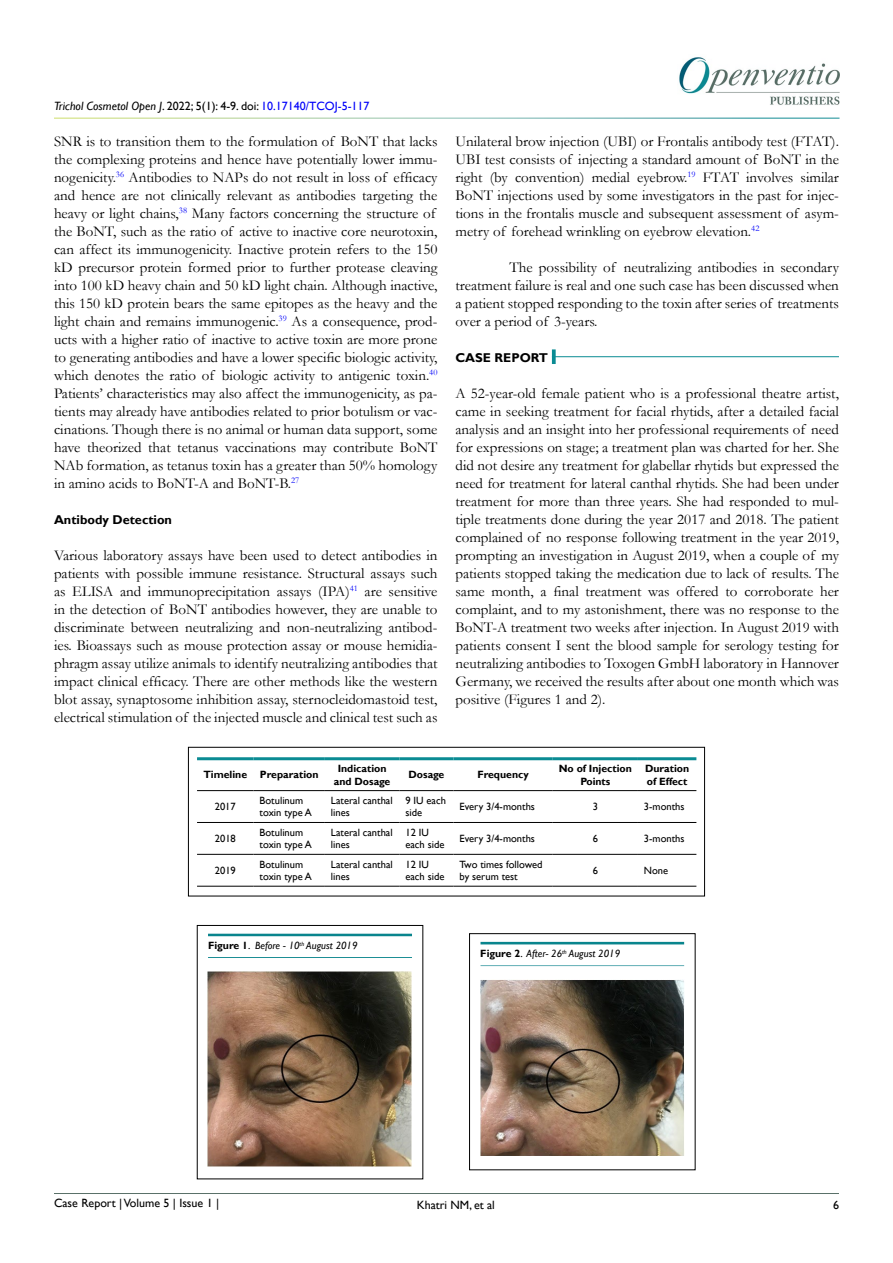
<style>
.page{position:relative;width:893px;height:1263px;background:#fff}
.page>*{position:absolute;margin:0;border:0;box-sizing:border-box;transform-origin:0 0}
.t1{font:15px/18px "Garamond";color:#000;text-align:justify}
.t2{font:700 12.75px "Gill Sans";color:#000}
.t3{font:italic 12px "Gill Sans";color:#000101}
.t4{font:12px "Gill Sans";color:#000}
.t5{font:10.5px/12.6px "Gill Sans";color:#000}
.t6{font:700 10.5px/12.6px "Gill Sans";color:#000;text-align:center}
.t7{font:italic 10.5px "Gill Sans";color:#000}
.s1{font-style:normal}
.s2{font-style:normal;color:#0000fa}
.s3{font-weight:700;font-style:normal}
</style>
<div class="page">
<img style="left:679px;top:57px;width:160px;height:48px">
<hr style="left:54px;top:1193px;width:785px;height:1px;background:#597068">
<hr style="left:552px;top:356px;width:287px;height:1px;background:#0a8b93">
<svg style="left:552px;top:349px;width:4px;height:15px"></svg>
<hr style="left:197px;top:790px;width:57px;height:1px;background:#000">
<hr style="left:254px;top:790px;width:71px;height:1px;background:#000">
<hr style="left:325px;top:790px;width:74px;height:1px;background:#000">
<hr style="left:399px;top:790px;width:54px;height:1px;background:#000">
<hr style="left:453px;top:790px;width:100px;height:1px;background:#000">
<hr style="left:553px;top:790px;width:85px;height:1px;background:#000">
<hr style="left:638px;top:790px;width:58px;height:1px;background:#000">
<hr style="left:197px;top:822px;width:57px;height:1px;background:#000">
<hr style="left:254px;top:822px;width:71px;height:1px;background:#000">
<hr style="left:325px;top:822px;width:74px;height:1px;background:#000">
<hr style="left:399px;top:822px;width:54px;height:1px;background:#000">
<hr style="left:453px;top:822px;width:100px;height:1px;background:#000">
<hr style="left:553px;top:822px;width:85px;height:1px;background:#000">
<hr style="left:638px;top:822px;width:58px;height:1px;background:#000">
<hr style="left:197px;top:854px;width:57px;height:1px;background:#000">
<hr style="left:254px;top:854px;width:71px;height:1px;background:#000">
<hr style="left:325px;top:854px;width:74px;height:1px;background:#000">
<hr style="left:399px;top:854px;width:54px;height:1px;background:#000">
<hr style="left:453px;top:854px;width:100px;height:1px;background:#000">
<hr style="left:553px;top:854px;width:85px;height:1px;background:#000">
<hr style="left:638px;top:854px;width:58px;height:1px;background:#000">
<hr style="left:197px;top:886px;width:57px;height:1px;background:#000">
<hr style="left:254px;top:886px;width:71px;height:1px;background:#000">
<hr style="left:325px;top:886px;width:74px;height:1px;background:#000">
<hr style="left:399px;top:886px;width:54px;height:1px;background:#000">
<hr style="left:453px;top:886px;width:100px;height:1px;background:#000">
<hr style="left:553px;top:886px;width:85px;height:1px;background:#000">
<hr style="left:638px;top:886px;width:58px;height:1px;background:#000">
<hr style="left:197px;top:757px;width:57px;height:3px;background:#0a8b93">
<hr style="left:254px;top:757px;width:71px;height:3px;background:#0a8b93">
<hr style="left:325px;top:757px;width:74px;height:3px;background:#0a8b93">
<hr style="left:399px;top:757px;width:54px;height:3px;background:#0a8b93">
<hr style="left:453px;top:757px;width:100px;height:3px;background:#0a8b93">
<hr style="left:553px;top:757px;width:85px;height:3px;background:#0a8b93">
<hr style="left:638px;top:757px;width:58px;height:3px;background:#0a8b93">
<div style="left:188px;top:747px;width:517px;height:149px;border:1px solid #000"></div>
<img style="left:208px;top:972px;width:204px;height:195px">
<div style="left:195px;top:922px;width:231px;height:15px;background:#f6f1f3;opacity:.75"></div>
<img style="left:480px;top:980px;width:204px;height:176px">
<div style="left:468px;top:930px;width:230px;height:15px;background:#f6f1f3;opacity:.75"></div>
<div style="left:469px;top:933px;width:226px;height:237px;border:1px solid #000"></div>
<p class="t3" style="left:54px;top:99px;width:317px">Trichol Cosmetol Open J<span class="s1">. 2022; 5(1): 4-9. doi:</span> <span class="s2">10.17140/TCOJ-5-117</span></p>
<p class="t1" style="left:54px;top:131px;width:385px;text-align:left">SNR is to transition them to the formulation of BoNT that lacks the complexing proteins and hence have potentially lower immu&shy;nogenicity.<sup>36</sup> Antibodies to NAPs do not result in loss of efficacy and hence are not clinically relevant as antibodies targeting the heavy or light chains,<sup>38</sup> Many factors concerning the structure of the BoNT, such as the ratio of active to inactive core neurotoxin, can affect its immunogenicity. Inactive protein refers to the 150 kD precursor protein formed prior to further protease cleaving into 100 kD heavy chain and 50 kD light chain. Although inactive, this 150 kD protein bears the same epitopes as the heavy and the light chain and remains immunogenic.<sup>39</sup> As a consequence, prod&shy;ucts with a higher ratio of inactive to active toxin are more prone to generating antibodies and have a lower specific biologic activity, which denotes the ratio of biologic activity to antigenic toxin.<sup>40<br></sup>Patients’ characteristics may also affect the immunogenicity, as pa&shy;tients may already have antibodies related to prior botulism or vac&shy;cinations. Though there is no animal or human data support, some have theorized that tetanus vaccinations may contribute BoNT NAb formation, as tetanus toxin has a greater than 50% homology in amino acids to BoNT-A and BoNT-B.<sup>27</sup></p>
<p class="t2" style="left:54px;top:512px;width:120px">Antibody Detection</p>
<p class="t1" style="left:54px;top:545px;width:385px">Various laboratory assays have been used to detect antibodies in patients with possible immune resistance. Structural assays such as ELISA and immunoprecipitation assays (IPA)<sup>41</sup> are sensitive in the detection of BoNT antibodies however, they are unable to discriminate between neutralizing and non-neutralizing antibod&shy;ies. Bioassays such as mouse protection assay or mouse hemidia&shy;phragm assay utilize animals to identify neutralizing antibodies that impact clinical efficacy. There are other methods like the western blot assay, synaptosome inhibition assay, sternocleidomastoid test, electrical stimulation of the injected muscle and clinical test such as</p>
<p class="t1" style="left:455px;top:131px;width:385px">Unilateral brow injection (UBI) or Frontalis antibody test (FTAT).<br>UBI test consists of injecting a standard amount of BoNT in the right (by convention) medial eyebrow.<sup>19</sup> FTAT involves similar BoNT injections used by some investigators in the past for injec&shy;tions in the frontalis muscle and subsequent assessment of asym&shy;metry of forehead wrinkling on eyebrow elevation.<sup>42</sup></p>
<p class="t1" style="left:455px;top:257px;width:385px;text-indent:54px">The possibility of neutralizing antibodies in secondary treatment failure is real and one such case has been discussed when a patient stopped responding to the toxin after series of treatments over a period of 3-years.</p>
<p class="t2" style="left:455px;top:350px;width:94px">CASE REPORT</p>
<p class="t1" style="left:455px;top:383px;width:385px">A 52-year-old female patient who is a professional theatre artist, came in seeking treatment for facial rhytids, after a detailed facial analysis and an insight into her professional requirements of need for expressions on stage; a treatment plan was charted for her. She did not desire any treatment for glabellar rhytids but expressed the need for treatment for lateral canthal rhytids. She had been under treatment for more than three years. She had responded to mul&shy;tiple treatments done during the year 2017 and 2018. The patient complained of no response following treatment in the year 2019, prompting an investigation in August 2019, when a couple of my patients stopped taking the medication due to lack of results. The same month, a final treatment was offered to corroborate her complaint, and to my astonishment, there was no response to the BoNT-A treatment two weeks after injection. In August 2019 with patients consent I sent the blood sample for serology testing for neutralizing antibodies to Toxogen GmbH laboratory in Hannover Germany, we received the results after about one month which was positive (Figures 1 and 2).</p>
<p class="t6" style="left:203px;top:769px;width:117px">Timeline Preparation</p>
<p class="t6" style="left:334px;top:762px;width:58px">Indication and Dosage</p>
<p class="t6" style="left:408px;top:769px;width:37px">Dosage</p>
<p class="t6" style="left:478px;top:769px;width:53px">Frequency</p>
<p class="t6" style="left:559px;top:762px;width:75px">No of Injection<br>Points</p>
<p class="t6" style="left:645px;top:762px;width:46px;text-align:left">Duration of Effect</p>
<p class="t5" style="left:215px;top:800px;width:22px">2017</p>
<p class="t5" style="left:260px;top:794px;width:54px">Botulinum toxin type A</p>
<p class="t5" style="left:331px;top:794px;width:63px">Lateral canthal lines</p>
<p class="t5" style="left:405px;top:794px;width:42px">9 IU each side</p>
<p class="t5" style="left:459px;top:800px;width:77px">Every 3/4-months</p>
<p class="t5" style="left:593px;top:800px;width:7px">3</p>
<p class="t5" style="left:644px;top:800px;width:42px">3-months</p>
<p class="t5" style="left:215px;top:832px;width:22px">2018</p>
<p class="t5" style="left:260px;top:826px;width:54px">Botulinum toxin type A</p>
<p class="t5" style="left:331px;top:826px;width:63px">Lateral canthal lines</p>
<p class="t5" style="left:405px;top:826px;width:41px">12 IU each side</p>
<p class="t5" style="left:460px;top:832px;width:77px">Every 3/4-months</p>
<p class="t5" style="left:593px;top:832px;width:7px">6</p>
<p class="t5" style="left:644px;top:832px;width:42px">3-months</p>
<p class="t5" style="left:215px;top:864px;width:22px">2019</p>
<p class="t5" style="left:260px;top:858px;width:54px">Botulinum toxin type A</p>
<p class="t5" style="left:331px;top:858px;width:63px">Lateral canthal lines</p>
<p class="t5" style="left:405px;top:858px;width:41px">12 IU each side</p>
<p class="t5" style="left:460px;top:858px;width:85px">Two times followed by serum test</p>
<p class="t5" style="left:593px;top:864px;width:7px">6</p>
<p class="t5" style="left:644px;top:864px;width:26px">None</p>
<p class="t7" style="left:208px;top:939px;width:151px"><span class="s3">Figure 1</span><span class="s1">.</span> Before - 10<sup>th</sup> August 2019</p>
<p class="t7" style="left:480px;top:948px;width:141px"><span class="s3">Figure 2</span><span class="s1">.</span> After- 26<sup>th</sup> August 2019</p>
<p class="t4" style="left:54px;top:1196px;width:167px">Case Report | Volume 5 | Issue 1 |</p>
<p class="t4" style="left:417px;top:1198px;width:80px">Khatri NM, et al</p>
<p class="t4" style="left:833px;top:1198px;width:7px">6</p>
</div>
